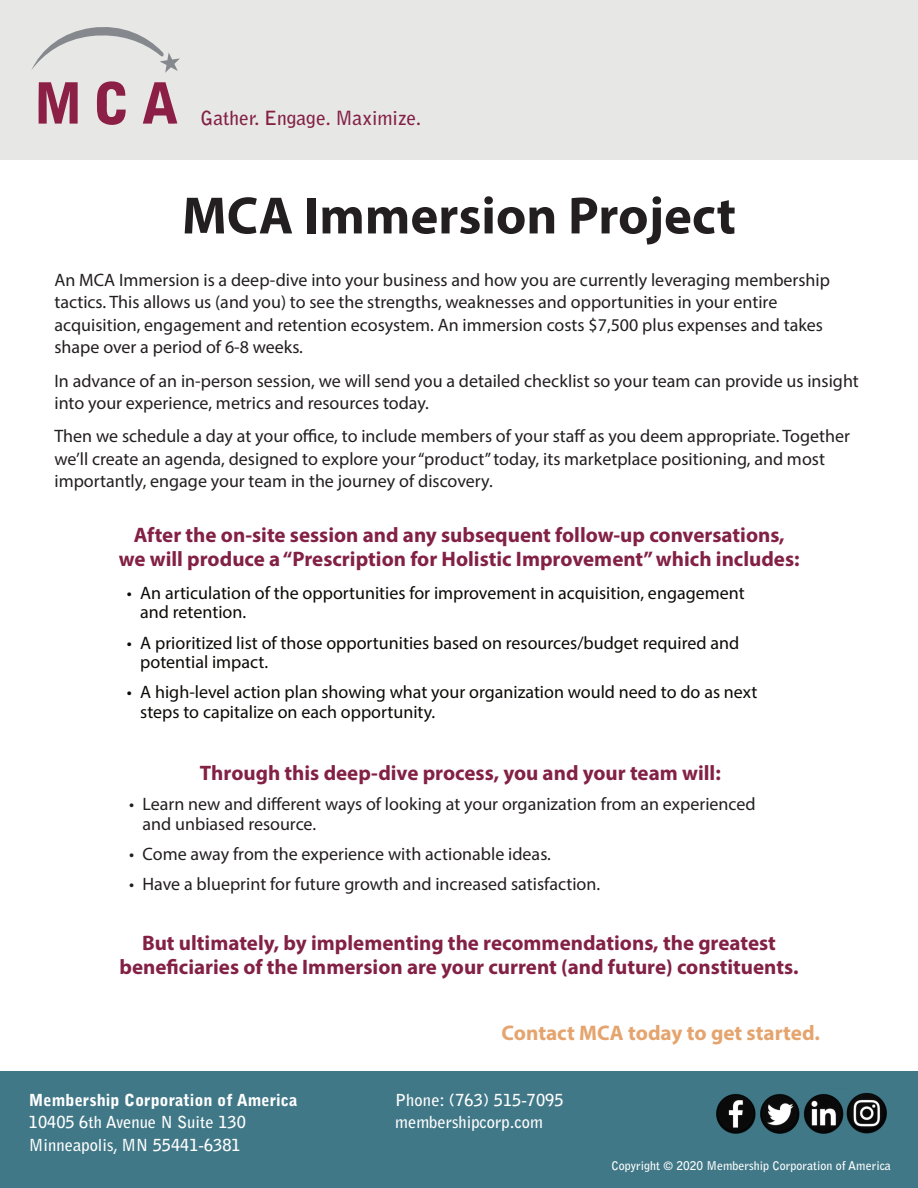
<style>
.page{position:relative;width:918px;height:1188px;background:#fff}
.page>*{position:absolute;margin:0;border:0;box-sizing:border-box;transform-origin:0 0}
.t1{font:700 52.95px "Myriad Pro";color:#231f20}
.t2{font:700 21.15px "Myriad Pro";color:#e5a46e}
.t3{font:700 21px/24px "Myriad Pro";color:#832145;text-align:center}
.t4{font:700 19.5px "Bell Gothic Std";color:#832145}
.t5{font:18px/22.5px "Myriad Pro";color:#231f20}
.t6{font:18px/19.5px "Myriad Pro";color:#0b0a07}
.t7{font:700 16.5px/22.5px "Bell Gothic Std";color:#fff}
.t8{font:700 12px "Bell Gothic Std";color:#fff}
.s1{font-weight:900}
</style>
<div class="page">
<div style="left:0;top:0;width:918px;height:159px;background:#e7e7e6"></div>
<div style="left:0;top:1071px;width:918px;height:117px;background:#417887"></div>
<svg style="left:96px;top:81px;width:30px;height:44px"></svg>
<svg style="left:38px;top:82px;width:40px;height:42px"></svg>
<svg style="left:143px;top:82px;width:34px;height:42px"></svg>
<svg style="left:31px;top:27px;width:149px;height:46px"></svg>
<img style="left:716px;top:1093px;width:126px;height:41px">
<img style="left:842px;top:1093px;width:45px;height:41px">
<p class="t4" style="left:200px;top:106px;width:222px">Gather. Engage. Maximize.</p>
<p class="t1" style="left:182px;top:181px;width:556px">MCA Immersion Project</p>
<p class="t5" style="left:54px;top:268px;width:777px">An MCA Immersion is a deep-dive into your business and how you are currently leveraging membership tactics. This allows us (and you) to see the strengths, weaknesses and opportunities in your entire acquisition, engagement and retention ecosystem. An immersion costs $7,500 plus expenses and takes shape over a period of 6-8 weeks.</p>
<p class="t5" style="left:54px;top:369px;width:806px">In advance of an in-person session, we will send you a detailed checklist so your team can provide us insight into your experience, metrics and resources today.</p>
<p class="t5" style="left:54px;top:425px;width:797px">Then we schedule a day at your office, to include members of your staff as you deem appropriate. Together we’ll create an agenda, designed to explore your “product” today, its marketplace positioning, and most importantly, engage your team in the journey of discovery.</p>
<p class="t3" style="left:119px;top:522px;width:682px">After the on-site session and any subsequent follow-up conversations, we will produce a “Prescription for Holistic Improvement” which includes:</p>
<p class="t6" style="left:140px;top:583px;width:606px;text-indent:-14px">• An articulation of the opportunities for improvement in acquisition, engagement and retention.</p>
<p class="t6" style="left:140px;top:633px;width:600px;text-indent:-14px">• A prioritized list of those opportunities based on resources/budget required and potential impact.</p>
<p class="t6" style="left:140px;top:682px;width:619px;text-indent:-14px">• A high-level action plan showing what your organization would need to do as next steps to capitalize on each opportunity.</p>
<p class="t3" style="left:200px;top:760px;width:522px">Through this deep-dive process, you and your team will:</p>
<p class="t5" style="left:143px;top:794px;width:615px;line-height:19.5px;text-indent:-14px">• Learn new and different ways of looking at your organization from an experienced and unbiased resource.</p>
<p class="t5" style="left:129px;top:842px;width:423px">• Come away from the experience with actionable ideas.</p>
<p class="t5" style="left:129px;top:873px;width:473px">• Have a blueprint for future growth and increased satisfaction.</p>
<p class="t3" style="left:119px;top:930px;width:681px">But ultimately, by implementing the recommendations, the greatest beneficiaries of the Immersion are your current (and future) constituents.</p>
<p class="t2" style="left:502px;top:1019px;width:320px">Contact MCA today to get started.</p>
<p class="t7" style="left:29px;top:1089px;width:270px"><span class="s1">Membership Corporation of America<br></span>10405 6th Avenue N Suite 130<br>Minneapolis, MN 55441-6381</p>
<p class="t7" style="left:395px;top:1089px;width:170px">Phone: (763) 515-7095 membershipcorp.com</p>
<p class="t8" style="left:612px;top:1158px;width:281px">Copyright © 2020 Membership Corporation of America</p>
</div>
